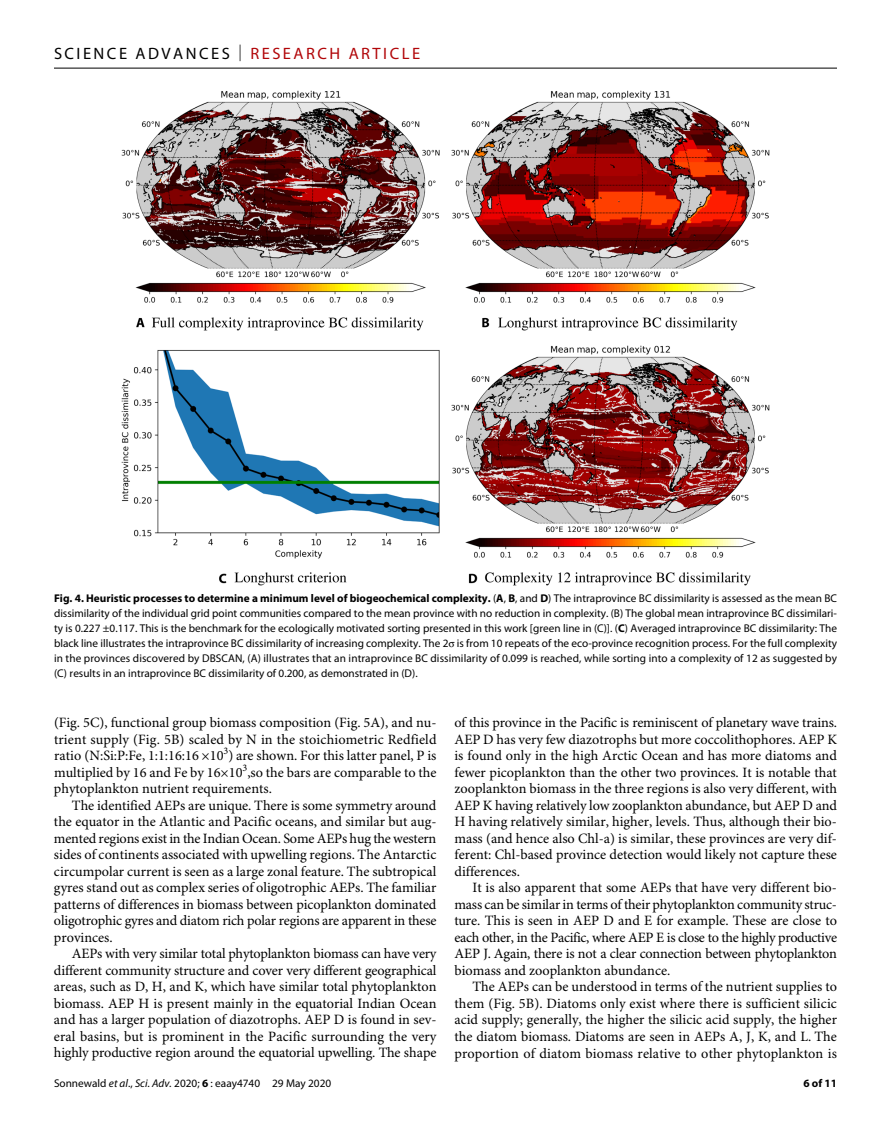
<style>
.page{position:relative;width:891px;height:1134px;background:#fff}
.page>*{position:absolute;margin:0;border:0;box-sizing:border-box;transform-origin:0 0}
.t1{font:16.5px "Myriad Pro";letter-spacing:.15em;color:#000}
.t2{font:14.25px/16.5px "Minion Pro";color:#000;text-align:justify}
.t3{font:11.25px/15px "Myriad Pro";color:#000;text-align:justify}
.t4{font:700 11.25px "Myriad Pro";color:#000}
.s1{font-weight:300}
.s2{color:#b10508}
.s3{font-weight:700}
.s4{font-style:italic}
</style>
<div class="page">
<hr style="left:54px;top:68px;width:783px;height:1px;background:#000">
<img style="left:122px;top:90px;width:648px;height:496px">
<p class="t1" style="left:54px;top:40px;width:368px">SCIENCE ADVANCES <span class="s1">|</span> <span class="s2">RESEARCH ARTICLE</span></p>
<p class="t3" style="left:54px;top:591px;width:785px"><span class="s3">Fig. 4. Heuristic processes to determine a minimum level of biogeochemical complexity.</span> (<span class="s3">A</span>, <span class="s3">B</span>, and <span class="s3">D</span>) The intraprovince BC dissimilarity is assessed as the mean BC dissimilarity of the individual grid point communities compared to the mean province with no reduction in complexity. (B) The global mean intraprovince BC dissimilari&shy;ty is 0.227 ±0.117. This is the benchmark for the ecologically motivated sorting presented in this work [green line in (C)]. (<span class="s3">C</span>) Averaged intraprovince BC dissimilarity: The black line illustrates the intraprovince BC dissimilarity of increasing complexity. The 2▲ is from 10 repeats of the eco-province recognition process. For the full complexity in the provinces discovered by DBSCAN, (A) illustrates that an intraprovince BC dissimilarity of 0.099 is reached, while sorting into a complexity of 12 as suggested by (C) results in an intraprovince BC dissimilarity of 0.200, as demonstrated in (D).</p>
<p class="t2" style="left:54px;top:716px;width:384px">(Fig. 5C), functional group biomass composition (Fig. 5A), and nu&shy;trient supply (Fig. 5B) scaled by N in the stoichiometric Redfield ratio (N:Si:P:Fe, 1:1:16:16 ×10<sup>3</sup>) are shown. For this latter panel, P is multiplied by 16 and Fe by 16×10<sup>3</sup>,so the bars are comparable to the phytoplankton nutrient requirements.</p>
<p class="t2" style="left:54px;top:798px;width:384px;text-indent:18px">The identified AEPs are unique. There is some symmetry around the equator in the Atlantic and Pacific oceans, and similar but aug&shy;mented regions exist in the Indian Ocean. Some AEPs hug the western sides of continents associated with upwelling regions. The Antarctic circumpolar current is seen as a large zonal feature. The subtropical gyres stand out as complex series of oligotrophic AEPs. The familiar patterns of differences in biomass between picoplankton dominated oligotrophic gyres and diatom rich polar regions are apparent in these provinces.</p>
<p class="t2" style="left:54px;top:947px;width:384px;text-indent:18px">AEPs with very similar total phytoplankton biomass can have very different community structure and cover very different geographical areas, such as D, H, and K, which have similar total phytoplankton biomass. AEP H is present mainly in the equatorial Indian Ocean and has a larger population of diazotrophs. AEP D is found in sev&shy;eral basins, but is prominent in the Pacific surrounding the very highly productive region around the equatorial upwelling. The shape</p>
<p class="t3" style="left:54px;top:1076px;width:279px">Sonnewald <span class="s4">et al</span>., <span class="s4">Sci. Adv.</span> 2020; <span class="s3">6</span> : eaay4740 29 May 2020</p>
<p class="t2" style="left:454px;top:716px;width:384px">of this province in the Pacific is reminiscent of planetary wave trains.<br>AEP D has very few diazotrophs but more coccolithophores. AEP K is found only in the high Arctic Ocean and has more diatoms and fewer picoplankton than the other two provinces. It is notable that zooplankton biomass in the three regions is also very different, with AEP K having relatively low zooplankton abundance, but AEP D and H having relatively similar, higher, levels. Thus, although their bio&shy;mass (and hence also Chl-a) is similar, these provinces are very dif&shy;ferent: Chl-based province detection would likely not capture these differences.</p>
<p class="t2" style="left:454px;top:881px;width:384px;text-indent:18px">It is also apparent that some AEPs that have very different bio&shy;mass can be similar in terms of their phytoplankton community struc&shy;ture. This is seen in AEP D and E for example. These are close to each other, in the Pacific, where AEP E is close to the highly productive AEP J. Again, there is not a clear connection between phytoplankton biomass and zooplankton abundance.</p>
<p class="t2" style="left:454px;top:980px;width:384px;text-indent:18px">The AEPs can be understood in terms of the nutrient supplies to them (Fig. 5B). Diatoms only exist where there is sufficient silicic acid supply; generally, the higher the silicic acid supply, the higher the diatom biomass. Diatoms are seen in AEPs A, J, K, and L. The proportion of diatom biomass relative to other phytoplankton is</p>
<p class="t4" style="left:803px;top:1074px;width:35px">6 of 11</p>
</div>
